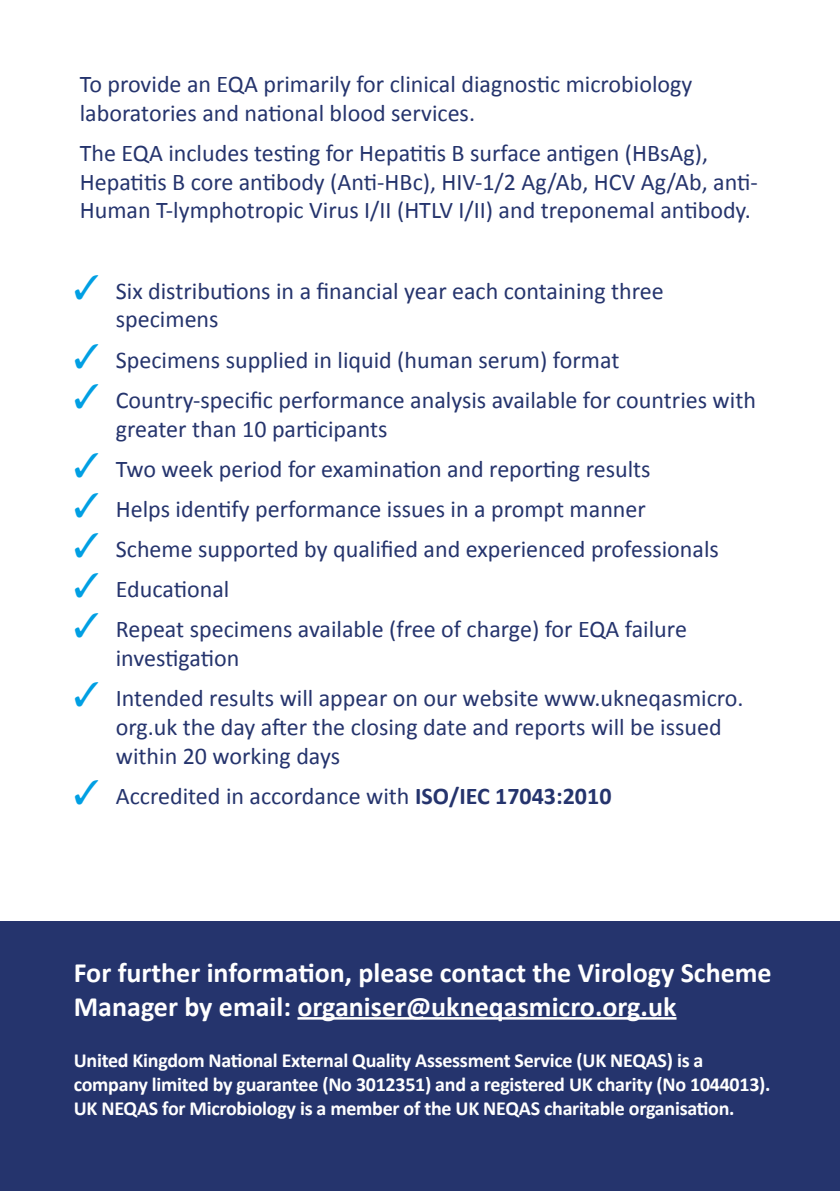
<style>
.page{position:relative;width:840px;height:1191px;background:#fff}
.page>*{position:absolute;margin:0;border:0;box-sizing:border-box;transform-origin:0 0}
.White_on_blue_large{font:700 28px/33.6px "Calibri";color:#fff}
.Back_text{font:24px/28.8px "Calibri";color:#25346d}
.White_on_blue_small{font:700 20px/24px "Calibri";letter-spacing:-.015em;color:#fff}
.s1{color:#009fe3}
.s2{font-weight:700}
</style>
<div class="page">
<div style="left:0;top:921px;width:839px;height:270px;background:#25346d"></div>
<hr style="left:297px;top:1017px;width:379px;height:2px;background:#fff">
<p class="Back_text" style="left:80px;top:69px;width:613px">To provide an EQA primarily for clinical diagnostic microbiology laboratories and national blood services.</p>
<p class="Back_text" style="left:80px;top:138px;width:679px">The EQA includes testing for Hepatitis B surface antigen (HBsAg),<br>Hepatitis B core antibody (Anti-HBc), HIV-1/2 Ag/Ab, HCV Ag/Ab, anti-<br>Human T-lymphotropic Virus I/II (HTLV I/II) and treponemal antibody.</p>
<p class="Back_text" style="left:116px;top:276px;width:549px;text-indent:-42px"><span class="s1">✓</span> Six distributions in a financial year each containing three specimens</p>
<p class="Back_text" style="left:74px;top:345px;width:547px"><span class="s1">✓</span> Specimens supplied in liquid (human serum) format</p>
<p class="Back_text" style="left:116px;top:385px;width:641px;text-indent:-42px"><span class="s1">✓</span> Country-specific performance analysis available for countries with greater than 10 participants</p>
<p class="Back_text" style="left:74px;top:454px;width:578px"><span class="s1">✓</span> Two week period for examination and reporting results</p>
<p class="Back_text" style="left:74px;top:494px;width:573px"><span class="s1">✓</span> Helps identify performance issues in a prompt manner</p>
<p class="Back_text" style="left:74px;top:535px;width:646px"><span class="s1">✓</span> Scheme supported by qualified and experienced professionals</p>
<p class="Back_text" style="left:74px;top:575px;width:157px"><span class="s1">✓</span> Educational</p>
<p class="Back_text" style="left:116px;top:615px;width:572px;text-indent:-42px"><span class="s1">✓</span> Repeat specimens available (free of charge) for EQA failure investigation</p>
<p class="Back_text" style="left:116px;top:684px;width:629px;text-indent:-42px"><span class="s1">✓</span> Intended results will appear on our website www.ukneqasmicro. org.uk the day after the closing date and reports will be issued within 20 working days</p>
<p class="Back_text" style="left:74px;top:781px;width:539px"><span class="s1">✓</span> Accredited in accordance with <span class="s2">ISO/IEC 17043:2010</span></p>
<p class="White_on_blue_large" style="left:74px;top:955px;width:699px">For further information, please contact the Virology Scheme<br>Manager by email: organiser@ukneqasmicro.org.uk</p>
<p class="White_on_blue_small" style="left:74px;top:1047px;width:697px">United Kingdom National External Quality Assessment Service (UK NEQAS) is a company limited by guarantee (No 3012351) and a registered UK charity (No 1044013).<br>UK NEQAS for Microbiology is a member of the UK NEQAS charitable organisation.</p>
</div>
